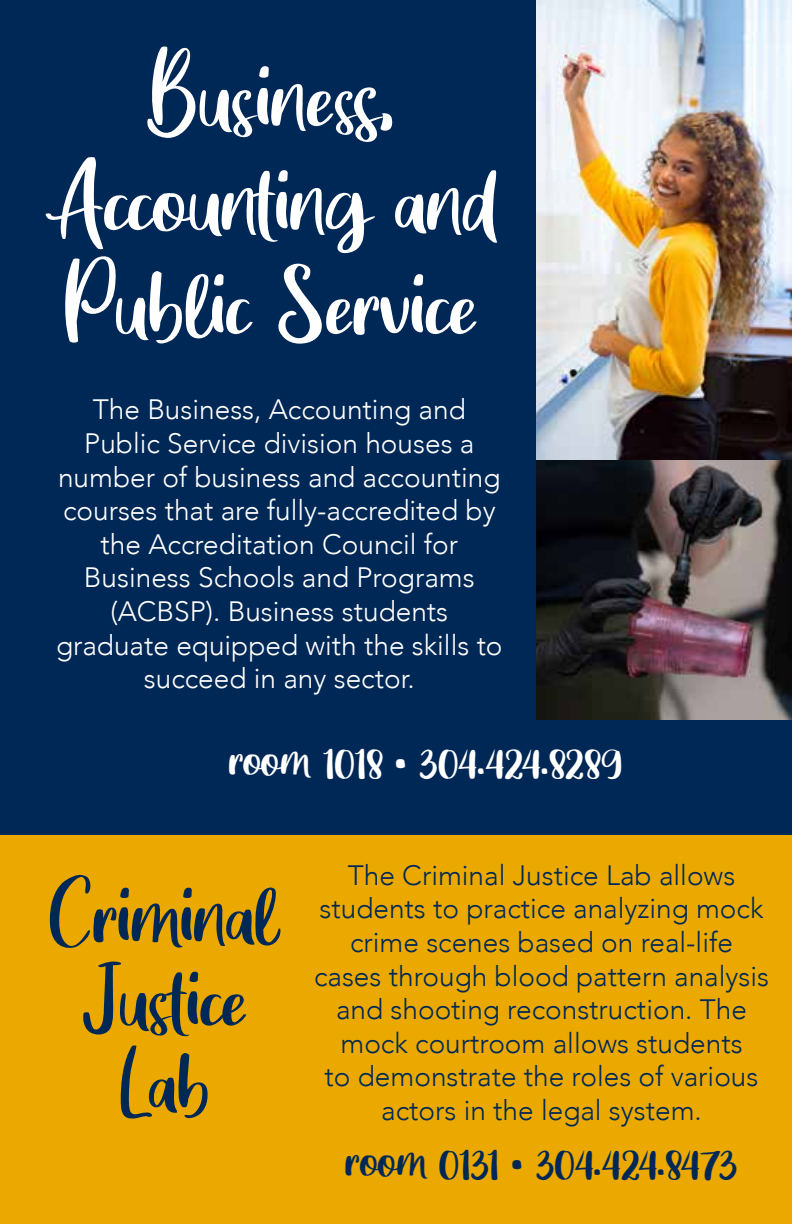
<style>
.page{position:relative;width:792px;height:1224px;background:#fff}
.page>*{position:absolute;margin:0;border:0;box-sizing:border-box;transform-origin:0 0}
.t1{font:60px/104px "Great Wishes";color:#fff;text-align:center}
.t2{font:54px/84px "Great Wishes";color:#002856;text-align:center}
.t3{font:32px "Great Wishes";color:#fff}
.t4{font:32px "Great Wishes";color:#002856}
.t5{font:300 28px/33.6px "Avenir";color:#fff;text-align:center}
.t6{font:300 28px/33.6px "Avenir";color:#002856;text-align:center}
</style>
<div class="page">
<div style="left:0;top:0;width:792px;height:858px;background:#002856"></div>
<img style="left:536px;top:460px;width:256px;height:260px">
<img style="left:536px;top:0;width:256px;height:460px">
<div style="left:0;top:835px;width:792px;height:389px;background:#eba900"></div>
<h1 class="t1" style="left:45px;top:63px;width:454px">Business,<br>Accounting and<br>Public Service</h1>
<p class="t5" style="left:56px;top:393px;width:448px">The Business, Accounting and<br>Public Service division houses a number of business and accounting courses that are fully-accredited by the Accreditation Council for<br>Business Schools and Programs (ACBSP). Business students graduate equipped with the skills to succeed in any sector.</p>
<p class="t3" style="left:229px;top:750px;width:394px">room 1018 • 304.424.8289</p>
<h2 class="t2" style="left:50px;top:889px;width:233px">Criminal<br>Justice<br>Lab</h2>
<p class="t6" style="left:314px;top:858px;width:457px">The Criminal Justice Lab allows students to practice analyzing mock crime scenes based on real-life cases through blood pattern analysis and shooting reconstruction. The mock courtroom allows students<br>to demonstrate the roles of various actors in the legal system.</p>
<p class="t4" style="left:346px;top:1150px;width:393px">room 0131 • 304.424.8473</p>
</div>
